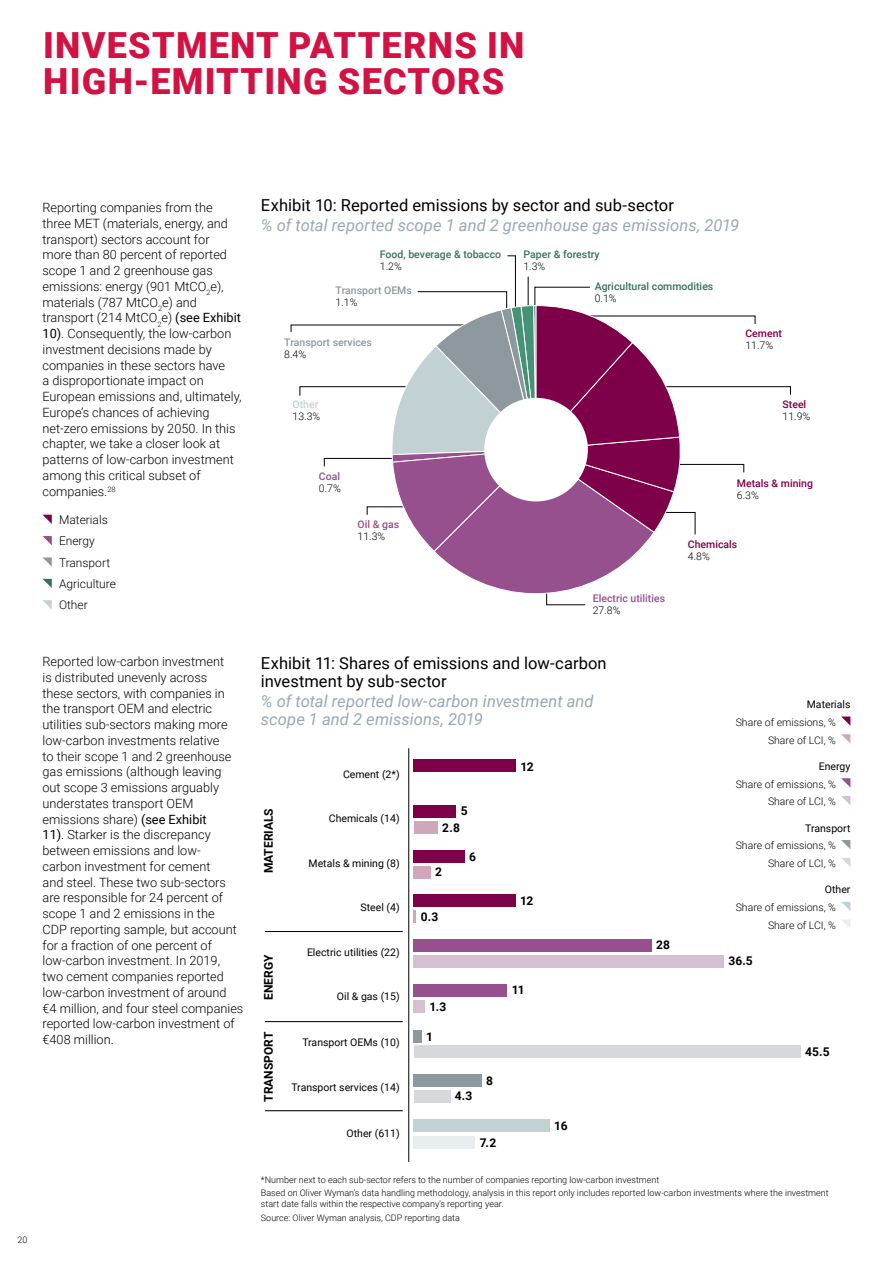
<style>
.page{position:relative;width:893px;height:1263px;background:#fff}
.page>*{position:absolute;margin:0;border:0;box-sizing:border-box;transform-origin:0 0}
.t1{font:900 36px/36px "Roboto";letter-spacing:.035em;color:#d11242}
.t2{font:italic 16.5px/18px "Roboto";letter-spacing:.005em;color:#99a8b5}
.t3{font:16.5px/18px "Roboto";color:#000}
.t4{font:300 12.75px/15.8px "Roboto";color:#000}
.t5{font:700 12px "Roboto";color:#000}
.t6{font:300 12px/21.5px "Roboto";color:#000}
.t7{font:300 10.5px/17.7px "Roboto";color:#000;text-align:right}
.t8{font:10.5px "Roboto";color:#000}
.t9{font:500 10.5px "Roboto";color:#34745b}
.t10{font:500 10.5px "Roboto";color:#7d0049}
.t11{font:500 10.5px "Roboto";color:#8e989f}
.t12{font:500 10.5px "Roboto";color:#95508d}
.t13{font:500 10.5px "Roboto";color:#c2d1d4}
.t14{font:300 9px/13.4px "Roboto";color:#000}
.s1{font-weight:400}
</style>
<div class="page">
<hr style="left:408px;top:748px;width:1px;height:414px;background:#000">
<div style="left:414px;top:1119px;width:136px;height:13px;background:#c2d1d4"></div>
<div style="left:414px;top:1136px;width:61px;height:13px;background:#e8eeef"></div>
<div style="left:414px;top:1074px;width:68px;height:13px;background:#8e989f"></div>
<div style="left:414px;top:1090px;width:36px;height:13px;background:#d7d8db"></div>
<div style="left:414px;top:1030px;width:8px;height:12px;background:#8e989f"></div>
<div style="left:414px;top:1045px;width:387px;height:13px;background:#d7d8db"></div>
<div style="left:414px;top:984px;width:93px;height:12px;background:#95508d"></div>
<div style="left:414px;top:1000px;width:11px;height:13px;background:#d5bfd3"></div>
<div style="left:414px;top:939px;width:238px;height:12px;background:#95508d"></div>
<div style="left:414px;top:955px;width:310px;height:12px;background:#d5bfd3"></div>
<div style="left:414px;top:894px;width:102px;height:13px;background:#7d0049"></div>
<svg style="left:414px;top:910px;width:2px;height:13px"></svg>
<div style="left:414px;top:850px;width:51px;height:13px;background:#7d0049"></div>
<div style="left:414px;top:866px;width:17px;height:12px;background:#d1a5ba"></div>
<div style="left:414px;top:805px;width:42px;height:13px;background:#7d0049"></div>
<div style="left:414px;top:821px;width:23px;height:13px;background:#d1a5ba"></div>
<div style="left:414px;top:759px;width:102px;height:13px;background:#7d0049"></div>
<hr style="left:265px;top:1110px;width:138px;height:1px;background:#000">
<hr style="left:265px;top:1021px;width:138px;height:1px;background:#000">
<hr style="left:265px;top:931px;width:138px;height:1px;background:#000">
<svg style="left:291px;top:255px;width:500px;height:350px"></svg>
<div style="left:484px;top:398px;width:104px;height:103px;background:#fff;border-radius:50%"></div>
<svg style="left:43px;top:515px;width:9px;height:9px"></svg>
<svg style="left:43px;top:536px;width:9px;height:9px"></svg>
<svg style="left:43px;top:557px;width:9px;height:10px"></svg>
<svg style="left:43px;top:579px;width:9px;height:9px"></svg>
<svg style="left:43px;top:600px;width:9px;height:9px"></svg>
<svg style="left:841px;top:716px;width:9px;height:10px"></svg>
<svg style="left:841px;top:734px;width:9px;height:9px"></svg>
<svg style="left:841px;top:778px;width:9px;height:9px"></svg>
<svg style="left:841px;top:796px;width:9px;height:9px"></svg>
<svg style="left:841px;top:840px;width:9px;height:9px"></svg>
<svg style="left:842px;top:858px;width:8px;height:8px"></svg>
<svg style="left:841px;top:902px;width:9px;height:9px"></svg>
<svg style="left:842px;top:920px;width:8px;height:8px"></svg>
<h1 class="t1" style="left:43px;top:26px;width:483px">INVESTMENT PATTERNS IN<br>HIGH-EMITTING SECTORS</h1>
<p class="t4" style="left:43px;top:199px;width:201px">Reporting companies from the three MET (materials, energy, and transport) sectors account for more than 80 percent of reported scope 1 and 2 greenhouse gas emissions: energy (901 MtCO<sub>2</sub>e), materials (787 MtCO<sub>2</sub>e) and transport (214 MtCO<sub>2</sub>e) <span class="s1">(see Exhibit<br>10)</span>. Consequently, the low-carbon investment decisions made by companies in these sectors have<br>a disproportionate impact on<br>European emissions and, ultimately,<br>Europe’s chances of achieving net-zero emissions by 2050. In this chapter, we take a closer look at patterns of low-carbon investment among this critical subset of companies.<sup>28</sup></p>
<p class="t3" style="left:261px;top:195px;width:415px">Exhibit 10: Reported emissions by sector and sub-sector</p>
<p class="t2" style="left:261px;top:215px;width:480px">% of total reported scope 1 and 2 greenhouse gas emissions, 2019</p>
<p class="t9" style="left:523px;top:247px;width:78px">Paper &amp; forestry</p>
<p class="t7" style="left:523px;top:257px;width:23px">1.3%</p>
<p class="t9" style="left:595px;top:279px;width:120px">Agricultural commodities</p>
<p class="t7" style="left:595px;top:289px;width:23px">0.1%</p>
<p class="t9" style="left:380px;top:247px;width:123px">Food, beverage &amp; tobacco</p>
<p class="t7" style="left:380px;top:257px;width:23px">1.2%</p>
<p class="t11" style="left:336px;top:283px;width:78px">Transport OEMs</p>
<p class="t7" style="left:336px;top:293px;width:23px">1.1%</p>
<p class="t10" style="left:745px;top:326px;width:38px">Cement</p>
<p class="t7" style="left:745px;top:336px;width:29px">11.7%</p>
<p class="t11" style="left:284px;top:335px;width:89px">Transport services</p>
<p class="t7" style="left:284px;top:345px;width:23px">8.4%</p>
<p class="t10" style="left:782px;top:397px;width:25px">Steel</p>
<p class="t7" style="left:782px;top:407px;width:29px">11.9%</p>
<p class="t13" style="left:293px;top:397px;width:27px">Other</p>
<p class="t7" style="left:293px;top:407px;width:29px">13.3%</p>
<p class="t12" style="left:319px;top:469px;width:23px">Coal</p>
<p class="t7" style="left:319px;top:479px;width:23px">0.7%</p>
<p class="t10" style="left:737px;top:476px;width:78px">Metals &amp; mining</p>
<p class="t7" style="left:737px;top:486px;width:23px">6.3%</p>
<p class="t6" style="left:59px;top:508px;width:58px">Materials<br>Energy<br>Transport<br>Agriculture<br>Other</p>
<p class="t12" style="left:357px;top:516px;width:43px">Oil &amp; gas</p>
<p class="t7" style="left:357px;top:527px;width:29px">11.3%</p>
<p class="t12" style="left:593px;top:591px;width:74px">Electric utilities</p>
<p class="t7" style="left:593px;top:601px;width:29px">27.8%</p>
<p class="t10" style="left:688px;top:537px;width:51px">Chemicals</p>
<p class="t7" style="left:688px;top:547px;width:23px">4.8%</p>
<p class="t4" style="left:43px;top:653px;width:202px">Reported low-carbon investment<br>is distributed unevenly across<br>these sectors, with companies in the transport OEM and electric utilities sub-sectors making more low-carbon investments relative<br>to their scope 1 and 2 greenhouse gas emissions (although leaving<br>out scope 3 emissions arguably understates transport OEM emissions share) <span class="s1">(see Exhibit<br>11)</span>. Starker is the discrepancy between emissions and low-<br>carbon investment for cement<br>and steel. These two sub-sectors are responsible for 24 percent of scope 1 and 2 emissions in the<br>CDP reporting sample, but account for a fraction of one percent of low-carbon investment. In 2019, two cement companies reported low-carbon investment of around €4 million, and four steel companies reported low-carbon investment of €408 million.</p>
<p class="t14" style="left:18px;top:1232px;width:11px">20</p>
<p class="t3" style="left:261px;top:653px;width:347px">Exhibit 11: Shares of emissions and low-carbon investment by sub-sector</p>
<p class="t2" style="left:261px;top:692px;width:334px">% of total reported low-carbon investment and scope 1 and 2 emissions, 2019</p>
<p class="t5" style="left:260px;top:873px;width:67px;rotate:-90deg">MATERIALS</p>
<p class="t5" style="left:260px;top:1000px;width:47px;rotate:-90deg">ENERGY</p>
<p class="t5" style="left:260px;top:1102px;width:71px;rotate:-90deg">TRANSPORT</p>
<p class="t8" style="left:343px;top:767px;width:58px">Cement (2*)</p>
<p class="t8" style="left:329px;top:811px;width:72px">Chemicals (14)</p>
<p class="t8" style="left:309px;top:855px;width:93px">Metals &amp; mining (8)</p>
<p class="t8" style="left:361px;top:899px;width:41px">Steel (4)</p>
<p class="t8" style="left:307px;top:945px;width:94px">Electric utilities (22)</p>
<p class="t8" style="left:337px;top:989px;width:64px">Oil &amp; gas (15)</p>
<p class="t8" style="left:302px;top:1035px;width:99px">Transport OEMs (10)</p>
<p class="t8" style="left:291px;top:1080px;width:110px">Transport services (14)</p>
<p class="t8" style="left:347px;top:1125px;width:55px">Other (611)</p>
<p class="t5" style="left:461px;top:802px;width:8px">5</p>
<p class="t5" style="left:442px;top:820px;width:19px">2.8</p>
<p class="t5" style="left:435px;top:864px;width:8px">2</p>
<p class="t5" style="left:469px;top:848px;width:8px">6</p>
<p class="t5" style="left:421px;top:908px;width:19px">0.3</p>
<p class="t5" style="left:520px;top:758px;width:15px">12</p>
<p class="t5" style="left:520px;top:892px;width:15px">12</p>
<p class="t5" style="left:429px;top:999px;width:19px">1.3</p>
<p class="t5" style="left:426px;top:1028px;width:8px">1</p>
<p class="t5" style="left:455px;top:1088px;width:19px">4.3</p>
<p class="t5" style="left:486px;top:1072px;width:8px">8</p>
<p class="t5" style="left:480px;top:1134px;width:18px">7.2</p>
<p class="t5" style="left:512px;top:981px;width:14px">11</p>
<p class="t5" style="left:554px;top:1117px;width:15px">16</p>
<p class="t5" style="left:656px;top:936px;width:15px">28</p>
<p class="t8" style="left:807px;top:697px;width:45px">Materials</p>
<p class="t7" style="left:736px;top:713px;width:102px">Share of emissions, %<br>Share of LCI, %</p>
<p class="t8" style="left:819px;top:759px;width:33px">Energy</p>
<p class="t7" style="left:736px;top:775px;width:102px">Share of emissions, %<br>Share of LCI, %</p>
<p class="t8" style="left:805px;top:820px;width:47px">Transport</p>
<p class="t7" style="left:736px;top:836px;width:102px">Share of emissions, %<br>Share of LCI, %</p>
<p class="t8" style="left:825px;top:882px;width:27px">Other</p>
<p class="t7" style="left:736px;top:898px;width:102px">Share of emissions, %<br>Share of LCI, %</p>
<p class="t5" style="left:728px;top:952px;width:26px">36.5</p>
<p class="t5" style="left:805px;top:1043px;width:26px">45.5</p>
<p class="t14" style="left:261px;top:1172px;width:569px">*Number next to each sub-sector refers to the number of companies reporting low-carbon investment<br>Based on Oliver Wyman’s data handling methodology, analysis in this report only includes reported low-carbon investments where the investment</p>
<p class="t14" style="left:261px;top:1197px;width:244px">start date falls within the respective company's reporting year.<br>Source: Oliver Wyman analysis, CDP reporting data</p>
</div>
